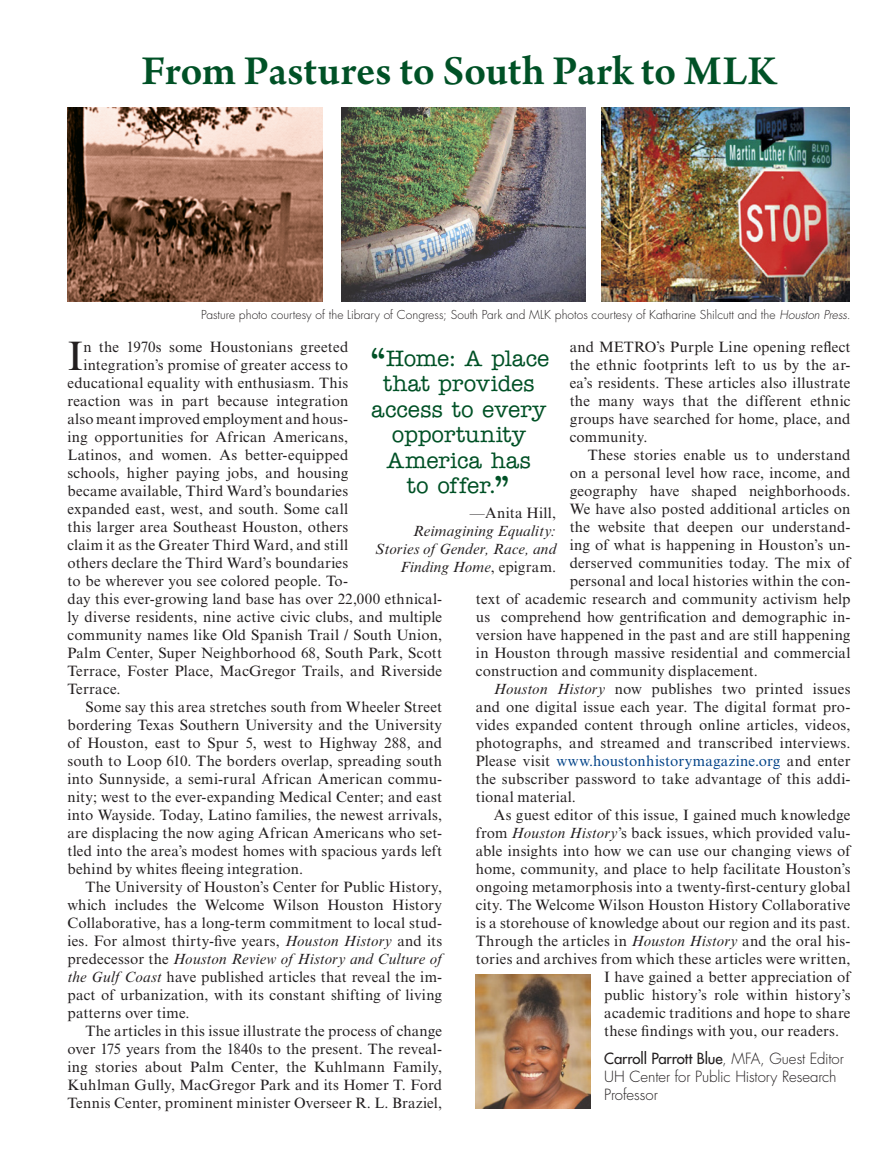
<style>
.page{position:relative;width:891px;height:1161px;background:#fff}
.page>*{position:absolute;margin:0;border:0;box-sizing:border-box;transform-origin:0 0}
.t1{font:600 43.5px "Arno Pro";letter-spacing:-.005em;color:#005126}
.t2{font:41.25px "Times New Roman MT Std";color:#231f20}
.t3{font:500 22.5px/25.5px "American Typewriter Std";letter-spacing:-.005em;color:#005126;text-align:center}
.t4{font:15px/18px "Times New Roman MT Std";letter-spacing:.01em;color:#231f20;text-align:justify}
.t5{font:italic 15px/18px "Times New Roman MT Std";letter-spacing:.01em;color:#231f20;text-align:right}
.t6{font:300 15px/18px "Futura Std";letter-spacing:-.005em;color:#231f20}
.t7{font:15px "Times New Roman MT Std";letter-spacing:.015em;color:#004288}
.t8{font:15px "Times New Roman MT Std";letter-spacing:.03em;color:#231f20}
.t9{font:300 12px "Futura Std";letter-spacing:.005em;color:#231f20}
.s1{font-style:italic}
.s2{font-size:36px}
.s3{font-style:normal}
.s4{color:#231f20}
.s5{font-weight:500}
</style>
<div class="page">
<img style="left:341px;top:108px;width:244px;height:194px">
<img style="left:602px;top:108px;width:248px;height:194px">
<img style="left:68px;top:108px;width:254px;height:193px">
<img style="left:476px;top:975px;width:115px;height:134px">
<h1 class="t1" style="left:142px;top:46px;width:636px">From Pastures to South Park to MLK</h1>
<p class="t9" style="left:201px;top:307px;width:651px">Pasture photo courtesy of the Library of Congress; South Park and MLK photos courtesy of Katharine Shilcutt and the <span class="s1">Houston Press.</span></p>
<h3 class="t3" style="left:369px;top:346px;width:182px"><span class="s2">“</span>Home: A place that provides access to every opportunity<br>America has<br>to offer.<span class="s2">”</span></h3>
<p class="t8" style="left:470px;top:504px;width:88px">—Anita Hill,</p>
<p class="t5" style="left:375px;top:522px;width:182px">Reimagining Equality:<br>Stories of Gender, Race, and<br>Finding Home<span class="s3">, epigram.</span></p>
<h2 class="t2" style="left:68px;top:332px;width:17px">I</h2>
<p class="t4" style="left:83px;top:338px;width:266px">n the 1970s some Houstonians greeted</p>
<p class="t4" style="left:570px;top:338px;width:282px">and METRO’s Purple Line opening reflect the ethnic footprints left to us by the ar&shy;ea’s residents. These articles also illustrate the many ways that the different ethnic groups have searched for home, place, and community.</p>
<p class="t4" style="left:588px;top:446px;width:264px">These stories enable us to understand</p>
<p class="t4" style="left:570px;top:464px;width:282px">on a personal level how race, income, and</p>
<p class="t4" style="left:570px;top:482px;width:282px">geography have shaped neighborhoods.</p>
<p class="t4" style="left:570px;top:500px;width:282px">We have also posted additional articles on</p>
<p class="t4" style="left:570px;top:518px;width:282px">the website that deepen our understand-</p>
<p class="t4" style="left:570px;top:536px;width:282px">ing of what is happening in Houston’s un-</p>
<p class="t4" style="left:570px;top:554px;width:282px">derserved communities today. The mix of</p>
<p class="t4" style="left:570px;top:572px;width:282px">personal and local histories within the con-</p>
<p class="t4" style="left:476px;top:590px;width:376px">text of academic research and community activism help</p>
<p class="t4" style="left:476px;top:608px;width:376px">us comprehend how gentrification and demographic in-</p>
<p class="t4" style="left:476px;top:626px;width:376px">version have happened in the past and are still happening</p>
<p class="t4" style="left:476px;top:644px;width:376px">in Houston through massive residential and commercial</p>
<p class="t4" style="left:476px;top:662px;width:284px">construction and community displacement.</p>
<p class="t4" style="left:494px;top:680px;width:358px"><span class="s1">Houston History</span> now publishes two printed issues</p>
<p class="t4" style="left:476px;top:698px;width:376px">and one digital issue each year. The digital format pro-</p>
<p class="t4" style="left:476px;top:716px;width:376px">vides expanded content through online articles, videos,</p>
<p class="t4" style="left:476px;top:734px;width:376px">photographs, and streamed and transcribed interviews.</p>
<p class="t7" style="left:476px;top:752px;width:376px"><span class="s4">Please visit</span> www.houstonhistorymagazine.org <span class="s4">and enter</span></p>
<p class="t4" style="left:476px;top:770px;width:376px">the subscriber password to take advantage of this addi-</p>
<p class="t4" style="left:476px;top:788px;width:102px">tional material.</p>
<p class="t4" style="left:494px;top:806px;width:358px">As guest editor of this issue, I gained much knowledge</p>
<p class="t4" style="left:476px;top:824px;width:376px">from <span class="s1">Houston History</span>’s back issues, which provided valu-</p>
<p class="t4" style="left:476px;top:842px;width:376px">able insights into how we can use our changing views of</p>
<p class="t4" style="left:476px;top:860px;width:376px">home, community, and place to help facilitate Houston’s</p>
<p class="t4" style="left:476px;top:878px;width:376px">ongoing metamorphosis into a twenty-first-century global</p>
<p class="t4" style="left:476px;top:896px;width:376px">city. The Welcome Wilson Houston History Collaborative</p>
<p class="t4" style="left:476px;top:914px;width:376px">is a storehouse of knowledge about our region and its past.</p>
<p class="t4" style="left:476px;top:932px;width:376px">Through the articles in <span class="s1">Houston History</span> and the oral his-</p>
<p class="t4" style="left:476px;top:950px;width:376px">tories and archives from which these articles were written,</p>
<p class="t4" style="left:604px;top:968px;width:248px">I have gained a better appreciation of</p>
<p class="t4" style="left:604px;top:986px;width:248px">public history’s role within history’s</p>
<p class="t4" style="left:604px;top:1004px;width:248px">academic traditions and hope to share</p>
<p class="t4" style="left:604px;top:1022px;width:236px">these findings with you, our readers.</p>
<p class="t6" style="left:604px;top:1050px;width:241px"><span class="s5">Carroll Parrott Blue</span>, MFA, Guest Editor<br>UH Center for Public History Research<br>Professor</p>
<p class="t4" style="left:83px;top:356px;width:266px">integration’s promise of greater access to</p>
<p class="t4" style="left:68px;top:374px;width:282px">educational equality with enthusiasm. This</p>
<p class="t4" style="left:68px;top:392px;width:282px">reaction was in part because integration</p>
<p class="t4" style="left:68px;top:410px;width:282px">also meant improved employment and hous-</p>
<p class="t4" style="left:68px;top:428px;width:282px">ing opportunities for African Americans,</p>
<p class="t4" style="left:68px;top:446px;width:282px">Latinos, and women. As better-equipped</p>
<p class="t4" style="left:68px;top:464px;width:282px">schools, higher paying jobs, and housing</p>
<p class="t4" style="left:68px;top:482px;width:282px">became available, Third Ward’s boundaries</p>
<p class="t4" style="left:68px;top:500px;width:282px">expanded east, west, and south. Some call</p>
<p class="t4" style="left:68px;top:518px;width:282px">this larger area Southeast Houston, others</p>
<p class="t4" style="left:68px;top:536px;width:282px">claim it as the Greater Third Ward, and still</p>
<p class="t4" style="left:68px;top:554px;width:282px">others declare the Third Ward’s boundaries</p>
<p class="t4" style="left:68px;top:572px;width:282px">to be wherever you see colored people. To-</p>
<p class="t4" style="left:68px;top:590px;width:376px">day this ever-growing land base has over 22,000 ethnical-</p>
<p class="t4" style="left:68px;top:608px;width:376px">ly diverse residents, nine active civic clubs, and multiple</p>
<p class="t4" style="left:68px;top:626px;width:376px">community names like Old Spanish Trail / South Union,</p>
<p class="t4" style="left:68px;top:644px;width:376px">Palm Center, Super Neighborhood 68, South Park, Scott</p>
<p class="t4" style="left:68px;top:662px;width:376px">Terrace, Foster Place, MacGregor Trails, and Riverside</p>
<p class="t4" style="left:68px;top:680px;width:55px">Terrace.</p>
<p class="t4" style="left:86px;top:698px;width:358px">Some say this area stretches south from Wheeler Street</p>
<p class="t4" style="left:68px;top:716px;width:376px">bordering Texas Southern University and the University</p>
<p class="t4" style="left:68px;top:734px;width:376px">of Houston, east to Spur 5, west to Highway 288, and</p>
<p class="t4" style="left:68px;top:752px;width:376px">south to Loop 610. The borders overlap, spreading south</p>
<p class="t4" style="left:68px;top:770px;width:376px">into Sunnyside, a semi-rural African American commu-</p>
<p class="t4" style="left:68px;top:788px;width:376px">nity; west to the ever-expanding Medical Center; and east</p>
<p class="t4" style="left:68px;top:806px;width:376px">into Wayside. Today, Latino families, the newest arrivals,</p>
<p class="t4" style="left:68px;top:824px;width:376px">are displacing the now aging African Americans who set-</p>
<p class="t4" style="left:68px;top:842px;width:376px">tled into the area’s modest homes with spacious yards left</p>
<p class="t4" style="left:68px;top:860px;width:237px">behind by whites fleeing integration.</p>
<p class="t4" style="left:86px;top:878px;width:358px">The University of Houston’s Center for Public History,</p>
<p class="t4" style="left:68px;top:896px;width:376px">which includes the Welcome Wilson Houston History</p>
<p class="t4" style="left:68px;top:914px;width:376px">Collaborative, has a long-term commitment to local stud-</p>
<p class="t4" style="left:68px;top:932px;width:376px">ies. For almost thirty-five years, <span class="s1">Houston History</span> and its</p>
<p class="t5" style="left:68px;top:950px;width:376px"><span class="s3">predecessor the</span> Houston Review of History and Culture of</p>
<p class="t4" style="left:68px;top:968px;width:376px"><span class="s1">the Gulf Coast</span> have published articles that reveal the im-</p>
<p class="t4" style="left:68px;top:986px;width:376px">pact of urbanization, with its constant shifting of living</p>
<p class="t4" style="left:68px;top:1004px;width:124px">patterns over time.</p>
<p class="t4" style="left:86px;top:1022px;width:358px">The articles in this issue illustrate the process of change</p>
<p class="t4" style="left:68px;top:1040px;width:376px">over 175 years from the 1840s to the present. The reveal-</p>
<p class="t4" style="left:68px;top:1058px;width:376px">ing stories about Palm Center, the Kuhlmann Family,</p>
<p class="t4" style="left:68px;top:1076px;width:376px">Kuhlman Gully, MacGregor Park and its Homer T. Ford</p>
<p class="t4" style="left:68px;top:1094px;width:376px">Tennis Center, prominent minister Overseer R. L. Braziel,</p>
</div>
